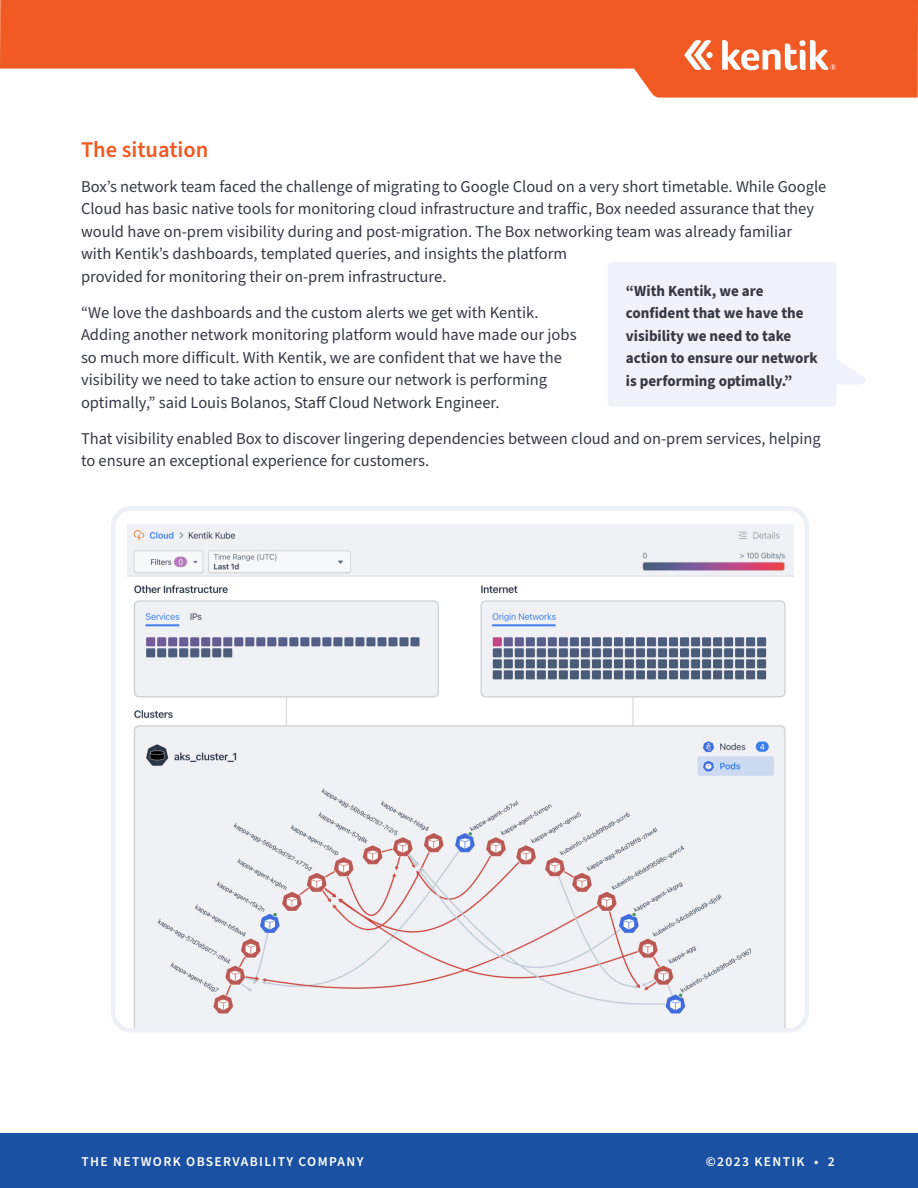
<style>
.page{position:relative;width:918px;height:1188px;background:#fff}
.page>*{position:absolute;margin:0;border:0;box-sizing:border-box;transform-origin:0 0}
.Subhead_Source_Sans_15-orange{font:600 22.5px "Source Sans Pro";color:#f15a22}
.Body_Main-Source_Sans_11{font:16.5px/22.5px "Source Sans Pro";color:#383945}
.Body_Main-Source_Sans_11-2{font:700 15.45px/22.5px "Source Sans Pro";color:#383945}
.t1{font:600 13.5px "Source Sans Pro";letter-spacing:.1em;color:#fff}
</style>
<div class="page">
<div style="left:0;top:1134px;width:918px;height:54px;background:#1b51a3"></div>
<svg style="left:0;top:0;width:918px;height:98px;fill:#f15a22"></svg>
<svg style="left:684px;top:40px;width:29px;height:30px"></svg>
<svg style="left:722px;top:40px;width:114px;height:30px"></svg>
<div style="left:608px;top:262px;width:228px;height:145px;background:#eff2f9;border-radius:4px"></div>
<svg style="left:836px;top:359px;width:30px;height:25px"></svg>
<img style="left:128px;top:524px;width:665px;height:503px">
<div style="left:111px;top:506px;width:698px;height:526px;border:4px solid #edf1f5;border-radius:18px"></div>
<p class="Subhead_Source_Sans_15-orange" style="left:81px;top:135px;width:129px">The situation</p>
<p class="Body_Main-Source_Sans_11" style="left:81px;top:176px;width:747px">Box’s network team faced the challenge of migrating to Google Cloud on a very short timetable. While Google Cloud has basic native tools for monitoring cloud infrastructure and traffic, Box needed assurance that they would have on-prem visibility during and post-migration. The Box networking team was already familiar with Kentik’s dashboards, templated queries, and insights the platform<br>provided for monitoring their on-prem infrastructure.</p>
<p class="Body_Main-Source_Sans_11" style="left:81px;top:302px;width:497px">“We love the dashboards and the custom alerts we get with Kentik.<br>Adding another network monitoring platform would have made our jobs so much more difficult. With Kentik, we are confident that we have the visibility we need to take action to ensure our network is performing optimally,” said Louis Bolanos, Staff Cloud Network Engineer.</p>
<p class="Body_Main-Source_Sans_11" style="left:81px;top:428px;width:741px">That visibility enabled Box to discover lingering dependencies between cloud and on-prem services, helping to ensure an exceptional experience for customers.</p>
<p class="Body_Main-Source_Sans_11-2" style="left:626px;top:280px;width:193px">“With Kentik, we are confident that we have the visibility we need to take action to ensure our network is performing optimally.”</p>
<p class="t1" style="left:82px;top:1153px;width:283px">THE NETWORK OBSERVABILITY COMPANY</p>
<p class="t1" style="left:706px;top:1153px;width:131px">©2023 KENTIK • 2</p>
</div>
